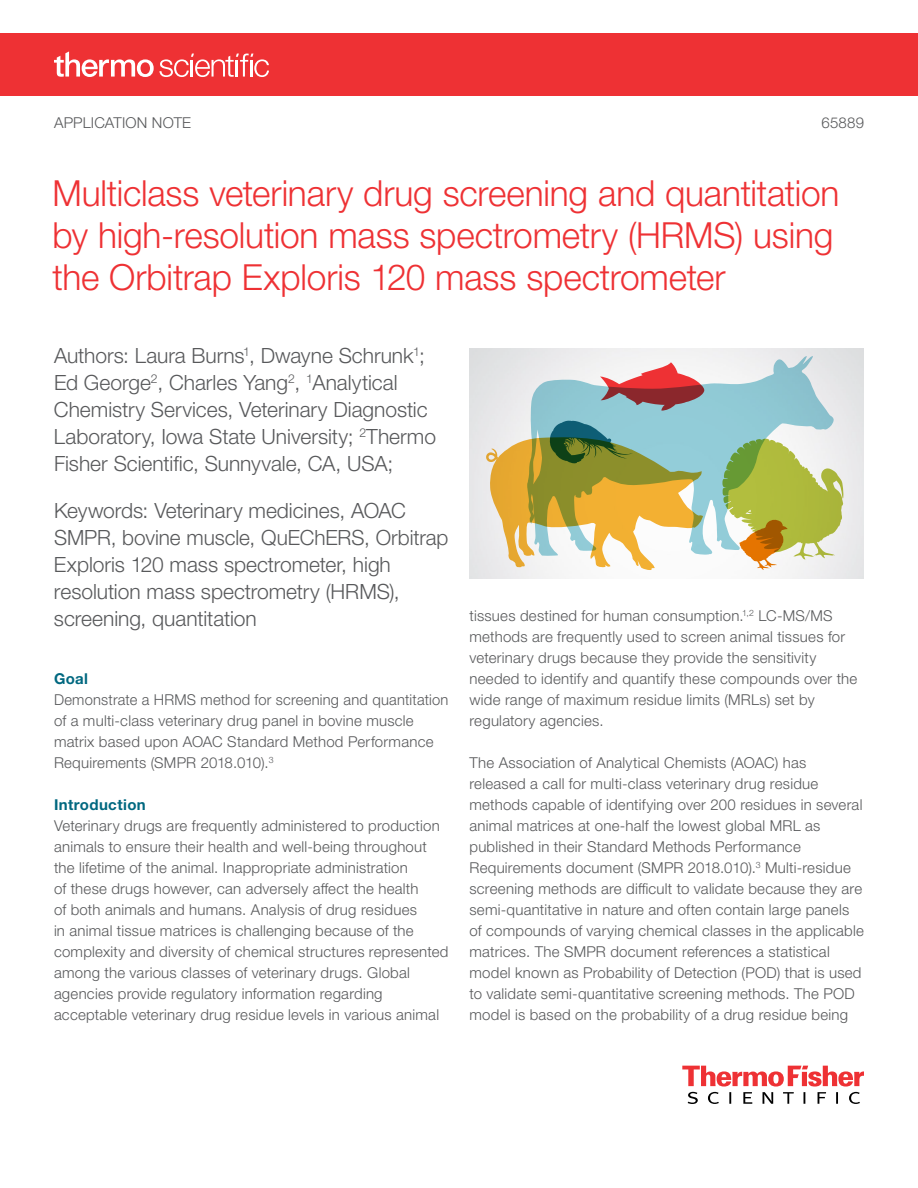
<style>
.page{position:relative;width:918px;height:1188px;background:#fff}
.page>*{position:absolute;margin:0;border:0;box-sizing:border-box;transform-origin:0 0}
.t1{font:300 36px/42px "Helvetica Neue LTW1 G";letter-spacing:-.005em;color:#ee3134}
.t2{font:300 21px/27px "Helvetica Neue LTW1 G";color:#58595b}
.t3{font:300 15px/21px "Helvetica Neue LTW1 G";letter-spacing:.015em;color:#58595b}
.t4{font:700 15px "Helvetica Neue LTW1 G";letter-spacing:.025em;color:#006880}
</style>
<div class="page">
<svg style="left:682px;top:1066px;width:182px;height:38px"></svg>
<svg style="left:525px;top:355px;width:309px;height:201px"></svg>
<svg style="left:486px;top:421px;width:217px;height:149px"></svg>
<svg style="left:722px;top:438px;width:122px;height:132px"></svg>
<div style="left:0;top:33px;width:918px;height:63px;background:#ee3134"></div>
<svg style="left:54px;top:51px;width:215px;height:26px"></svg>
<p class="t3" style="left:54px;top:112px;width:139px">APPLICATION NOTE</p>
<p class="t3" style="left:821px;top:112px;width:44px">65889</p>
<h1 class="t1" style="left:52px;top:172px;width:788px">Multiclass veterinary drug screening and quantitation by high-resolution mass spectrometry (HRMS) using the Orbitrap Exploris 120 mass spectrometer</h1>
<h2 class="t2" style="left:54px;top:342px;width:384px">Authors: Laura Burns<sup>1</sup>, Dwayne Schrunk<sup>1</sup>; Ed George<sup>2</sup>, Charles Yang<sup>2</sup>, <sup>1</sup>Analytical Chemistry Services, Veterinary Diagnostic Laboratory, Iowa State University; <sup>2</sup>Thermo Fisher Scientific, Sunnyvale, CA, USA;</h2>
<h2 class="t2" style="left:54px;top:497px;width:396px">Keywords: Veterinary medicines, AOAC SMPR, bovine muscle, QuEChERS, Orbitrap Exploris 120 mass spectrometer, high resolution mass spectrometry (HRMS), screening, quantitation</h2>
<p class="t4" style="left:54px;top:669px;width:36px">Goal</p>
<p class="t3" style="left:54px;top:689px;width:396px">Demonstrate a HRMS method for screening and quantitation of a multi-class veterinary drug panel in bovine muscle matrix based upon AOAC Standard Method Performance Requirements (SMPR 2018.010).<sup>3</sup></p>
<p class="t4" style="left:54px;top:795px;width:93px">Introduction</p>
<p class="t3" style="left:54px;top:815px;width:396px">Veterinary drugs are frequently administered to production animals to ensure their health and well-being throughout the lifetime of the animal. Inappropriate administration<br>of these drugs however, can adversely affect the health<br>of both animals and humans. Analysis of drug residues<br>in animal tissue matrices is challenging because of the complexity and diversity of chemical structures represented among the various classes of veterinary drugs. Global agencies provide regulatory information regarding acceptable veterinary drug residue levels in various animal</p>
<p class="t3" style="left:470px;top:605px;width:389px">tissues destined for human consumption.<sup>1,2</sup> LC-MS/MS methods are frequently used to screen animal tissues for veterinary drugs because they provide the sensitivity needed to identify and quantify these compounds over the wide range of maximum residue limits (MRLs) set by regulatory agencies.</p>
<p class="t3" style="left:469px;top:752px;width:396px">The Association of Analytical Chemists (AOAC) has released a call for multi-class veterinary drug residue methods capable of identifying over 200 residues in several animal matrices at one-half the lowest global MRL as published in their Standard Methods Performance Requirements document (SMPR 2018.010).<sup>3</sup> Multi-residue screening methods are difficult to validate because they are semi-quantitative in nature and often contain large panels of compounds of varying chemical classes in the applicable matrices. The SMPR document references a statistical model known as Probability of Detection (POD) that is used to validate semi-quantitative screening methods. The POD model is based on the probability of a drug residue being</p>
</div>
